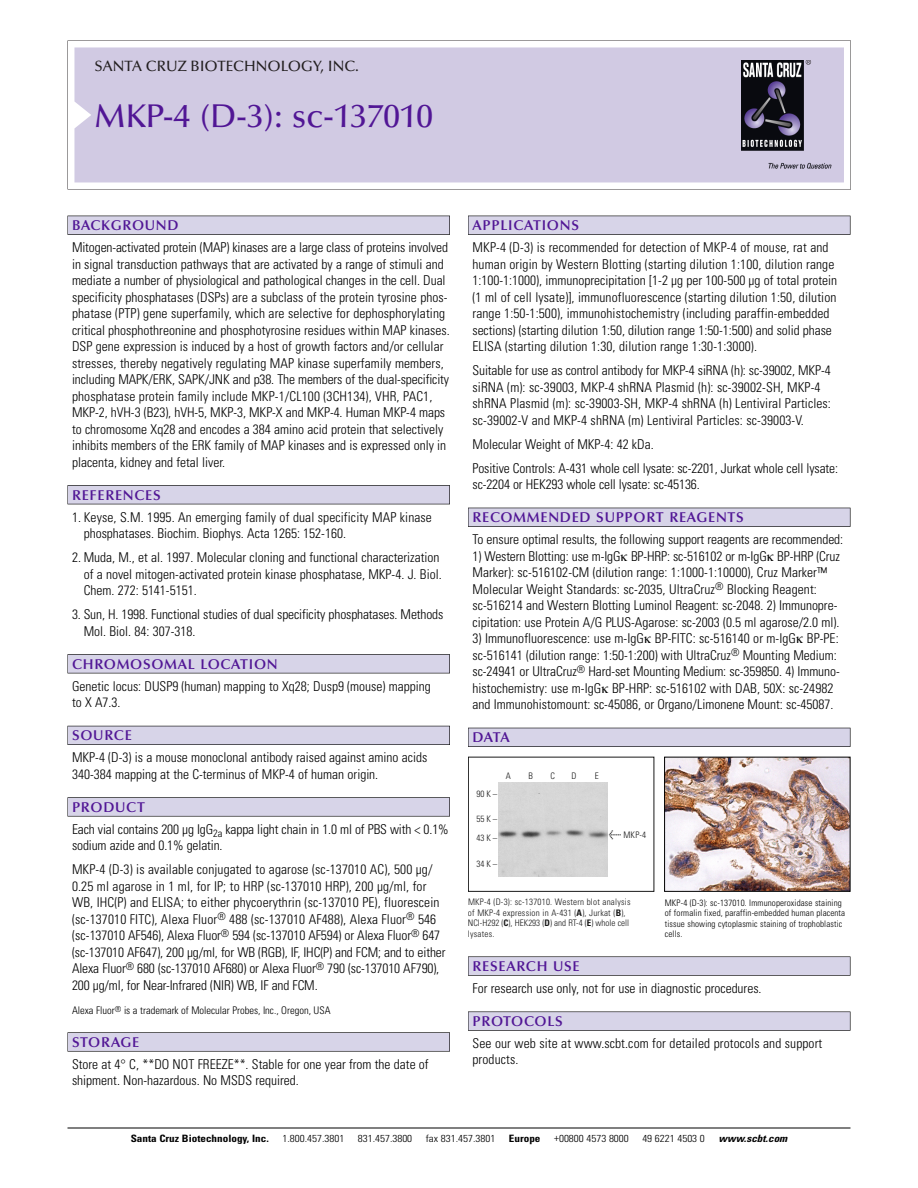
<style>
.page{position:relative;width:918px;height:1188px;background:#fff}
.page>*{position:absolute;margin:0;border:0;box-sizing:border-box;transform-origin:0 0}
.t1{font:500 33px "Optima";color:#511695}
.t2{font:500 15px "Optima";color:#231f20}
.t3{font:600 14.25px "Optima";letter-spacing:.05em;color:#511695}
.t4{font:300 condensed 13.5px/16.5px "Univers";color:#000}
.t5{font:300 condensed 10.5px "Univers";color:#000}
.t6{font:300 condensed 10.2px "Univers";color:#000;scale:1.1 1}
.t7{font:700 condensed 10.2px "Univers";color:#000;scale:1.1 1}
.t8{font:italic 700 condensed 10.2px "Univers";color:#000;scale:1.1 1}
.t9{font:300 condensed 9px/10.5px "Univers";letter-spacing:.025em;color:#191919}
.t10{font:300 condensed 9px/10.5px "Univers";letter-spacing:.015em;color:#000}
.s1{font-family:"Meta Plus";font-weight:400;font-stretch:normal;font-size:10.5px}
.s2{font-weight:700}
</style>
<div class="page">
<svg style="left:68px;top:40px;width:783px;height:149px"></svg>
<div style="left:74px;top:47px;width:770px;height:135px;background:#d1cae3"></div>
<img style="left:741px;top:60px;width:90px;height:108px">
<div style="left:68px;top:216px;width:382px;height:19px;background:#535256"></div>
<div style="left:68px;top:216px;width:381px;height:18px;background:#d7d4e8"></div>
<div style="left:68px;top:485px;width:382px;height:19px;background:#515155"></div>
<div style="left:68px;top:486px;width:381px;height:18px;background:#d7d4e8"></div>
<div style="left:68px;top:654px;width:382px;height:19px;background:#545357"></div>
<div style="left:68px;top:655px;width:381px;height:18px;background:#d7d4e8"></div>
<div style="left:68px;top:726px;width:382px;height:19px;background:#535259"></div>
<div style="left:68px;top:726px;width:381px;height:18px;background:#d7d4e8"></div>
<svg style="left:68px;top:797px;width:382px;height:20px"></svg>
<div style="left:68px;top:798px;width:381px;height:18px;background:#d7d4e8"></div>
<svg style="left:68px;top:1032px;width:382px;height:20px"></svg>
<div style="left:68px;top:1033px;width:381px;height:18px;background:#d7d4e8"></div>
<div style="left:468px;top:216px;width:382px;height:19px;background:#535256"></div>
<div style="left:468px;top:216px;width:382px;height:18px;background:#d7d4e8"></div>
<div style="left:468px;top:508px;width:382px;height:19px;background:#525156"></div>
<div style="left:468px;top:508px;width:382px;height:18px;background:#d7d4e8"></div>
<div style="left:468px;top:728px;width:382px;height:19px;background:#515057"></div>
<div style="left:468px;top:728px;width:382px;height:18px;background:#d7d4e8"></div>
<svg style="left:468px;top:956px;width:382px;height:20px"></svg>
<div style="left:468px;top:957px;width:382px;height:18px;background:#d7d4e8"></div>
<div style="left:468px;top:1012px;width:382px;height:19px;background:#58575a"></div>
<div style="left:468px;top:1012px;width:382px;height:18px;background:#d7d4e8"></div>
<hr style="left:68px;top:1128px;width:782px;height:1px;background:#000">
<img style="left:666px;top:759px;width:182px;height:131px">
<div style="left:664px;top:757px;width:186px;height:135px;border:1px solid #000"></div>
<div style="left:468px;top:757px;width:186px;height:135px;border:1px solid #191919"></div>
<img style="left:498px;top:782px;width:110px;height:95px">
<p class="t2" style="left:94px;top:60px;width:266px">SANTA CRUZ BIOTECHNOLOGY, INC.</p>
<h1 class="t1" style="left:94px;top:102px;width:340px">MKP-4 (D-3): sc-137010</h1>
<p class="t3" style="left:72px;top:219px;width:108px">BACKGROUND</p>
<p class="t4" style="left:72px;top:240px;width:379px">Mitogen-activated protein (MAP) kinases are a large class of proteins involved in signal transduction pathways that are activated by a range of stimuli and mediate a number of physiological and pathological changes in the cell. Dual specificity phosphatases (DSPs) are a subclass of the protein tyrosine phos&shy;phatase (PTP) gene superfamily, which are selective for dephosphorylating critical phosphothreonine and phosphotyrosine residues within MAP kinases.<br>DSP gene expression is induced by a host of growth factors and/or cellular stresses, thereby negatively regulating MAP kinase superfamily members, including MAPK/ERK, SAPK/JNK and p38. The members of the dual-specificity phosphatase protein family include MKP-1/CL100 (3CH134), VHR, PAC1, MKP-2, hVH-3 (B23), hVH-5, MKP-3, MKP-X and MKP-4. Human MKP-4 maps to chromosome Xq28 and encodes a 384 amino acid protein that selectively inhibits members of the ERK family of MAP kinases and is expressed only in placenta, kidney and fetal liver.</p>
<p class="t3" style="left:72px;top:489px;width:90px">REFERENCES</p>
<p class="t4" style="left:84px;top:510px;width:350px;text-indent:-12px">1. Keyse, S.M. 1995. An emerging family of dual specificity MAP kinase phosphatases. Biochim. Biophys. Acta 1265: 152-160.</p>
<p class="t4" style="left:84px;top:550px;width:359px;text-indent:-12px">2. Muda, M., et al. 1997. Molecular cloning and functional characterization of a novel mitogen-activated protein kinase phosphatase, MKP-4. J. Biol.<br>Chem. 272: 5141-5151.</p>
<p class="t4" style="left:84px;top:607px;width:361px;text-indent:-12px">3. Sun, H. 1998. Functional studies of dual specificity phosphatases. Methods<br>Mol. Biol. 84: 307-318.</p>
<p class="t3" style="left:72px;top:658px;width:207px">CHROMOSOMAL LOCATION</p>
<p class="t4" style="left:72px;top:679px;width:360px">Genetic locus: DUSP9 (human) mapping to Xq28; Dusp9 (mouse) mapping to X A7.3.</p>
<p class="t3" style="left:72px;top:729px;width:61px">SOURCE</p>
<p class="t4" style="left:72px;top:751px;width:357px">MKP-4 (D-3) is a mouse monoclonal antibody raised against amino acids<br>340-384 mapping at the C-terminus of MKP-4 of human origin.</p>
<p class="t3" style="left:72px;top:801px;width:74px">PRODUCT</p>
<p class="t4" style="left:72px;top:822px;width:378px">Each vial contains 200 µg IgG<sub>2a</sub> kappa light chain in 1.0 ml of PBS with &lt; 0.1% sodium azide and 0.1% gelatin.</p>
<p class="t4" style="left:72px;top:863px;width:375px">MKP-4 (D-3) is available conjugated to agarose (sc-137010 AC), 500 µg/ 0.25 ml agarose in 1 ml, for IP; to HRP (sc-137010 HRP), 200 µg/ml, for WB, IHC(P) and ELISA; to either phycoerythrin (sc-137010 PE), fluorescein (sc-137010 FITC), Alexa Fluor<sup>®</sup> 488 (sc-137010 AF488), Alexa Fluor<sup>®</sup> 546 (sc-137010 AF546), Alexa Fluor<sup>®</sup> 594 (sc-137010 AF594) or Alexa Fluor<sup>®</sup> 647 (sc-137010 AF647), 200 µg/ml, for WB (RGB), IF, IHC(P) and FCM; and to either Alexa Fluor<sup>®</sup> 680 (sc-137010 AF680) or Alexa Fluor<sup>®</sup> 790 (sc-137010 AF790), 200 µg/ml, for Near-Infrared (NIR) WB, IF and FCM.</p>
<p class="t5" style="left:72px;top:1006px;width:260px">Alexa Fluor<sup>®</sup> is a trademark of Molecular Probes, Inc., Oregon, USA</p>
<p class="t3" style="left:72px;top:1036px;width:69px">STORAGE</p>
<p class="t4" style="left:72px;top:1057px;width:358px">Store at 4° C, **DO NOT FREEZE**. Stable for one year from the date of shipment. Non-hazardous. No MSDS required.</p>
<p class="t3" style="left:473px;top:219px;width:108px">APPLICATIONS</p>
<p class="t4" style="left:473px;top:240px;width:366px">MKP-4 (D-3) is recommended for detection of MKP-4 of mouse, rat and human origin by Western Blotting (starting dilution 1:100, dilution range 1:100-1:1000), immunoprecipitation [1-2 µg per 100-500 µg of total protein (1 ml of cell lysate)], immunofluorescence (starting dilution 1:50, dilution range 1:50-1:500), immunohistochemistry (including paraffin-embedded sections) (starting dilution 1:50, dilution range 1:50-1:500) and solid phase ELISA (starting dilution 1:30, dilution range 1:30-1:3000).</p>
<p class="t4" style="left:473px;top:363px;width:360px">Suitable for use as control antibody for MKP-4 siRNA (h): sc-39002, MKP-4 siRNA (m): sc-39003, MKP-4 shRNA Plasmid (h): sc-39002-SH, MKP-4 shRNA Plasmid (m): sc-39003-SH, MKP-4 shRNA (h) Lentiviral Particles: sc-39002-V and MKP-4 shRNA (m) Lentiviral Particles: sc-39003-V.</p>
<p class="t4" style="left:473px;top:433px;width:367px;line-height:24px">Molecular Weight of MKP-4: 42 kDa.<br>Positive Controls: A-431 whole cell lysate: sc-2201, Jurkat whole cell lysate:</p>
<p class="t4" style="left:473px;top:477px;width:229px">sc-2204 or HEK293 whole cell lysate: sc-45136.</p>
<p class="t3" style="left:473px;top:511px;width:273px">RECOMMENDED SUPPORT REAGENTS</p>
<p class="t4" style="left:473px;top:532px;width:372px">To ensure optimal results, the following support reagents are recommended:</p>
<p class="t4" style="left:473px;top:549px;width:369px">1) Western Blotting: use m-IgG BP-HRP: sc-516102 or m-IgG BP-HRP (Cruz Marker): sc-516102-CM (dilution range: 1:1000-1:10000), Cruz Marker™ Molecular Weight Standards: sc-2035, UltraCruz<sup>®</sup> Blocking Reagent: sc-516214 and Western Blotting Luminol Reagent: sc-2048. 2) Immunopre&shy;cipitation: use Protein A/G PLUS-Agarose: sc-2003 (0.5 ml agarose/2.0 ml).</p>
<p class="t4" style="left:473px;top:631px;width:369px">3) Immunofluorescence: use m-IgG BP-FITC: sc-516140 or m-IgG BP-PE: sc-516141 (dilution range: 1:50-1:200) with UltraCruz<sup>®</sup> Mounting Medium: sc-24941 or UltraCruz<sup>®</sup> Hard-set Mounting Medium: sc-359850. 4) Immuno&shy;histochemistry: use m-IgG BP-HRP: sc-516102 with DAB, 50X: sc-24982 and Immunohistomount: sc-45086, or Organo/Limonene Mount: sc-45087.</p>
<p class="t3" style="left:473px;top:731px;width:39px">DATA</p>
<p class="t9" style="left:476px;top:790px;width:22px">90K–</p>
<p class="t9" style="left:476px;top:810px;width:22px;line-height:18.9px">55K–<br>43K–</p>
<p class="t9" style="left:476px;top:859px;width:22px">34K–</p>
<p class="t9" style="left:506px;top:771px;width:7px">A</p>
<p class="t9" style="left:529px;top:771px;width:6px">B</p>
<p class="t9" style="left:551px;top:771px;width:6px">C</p>
<p class="t9" style="left:572px;top:771px;width:7px">D</p>
<p class="t9" style="left:595px;top:771px;width:5px">E</p>
<p class="t9" style="left:609px;top:831px;width:39px"><span class="s1">&lt;</span> MKP-4</p>
<p class="t9" style="left:468px;top:898px;width:164px">MKP-4 (D-3): sc-137010. Western blot analysis of MKP-4 expression in A-431 (<span class="s2">A</span>), Jurkat (<span class="s2">B</span>), NCI-H292 (<span class="s2">C</span>), HEK293 (<span class="s2">D</span>) and RT-4 (<span class="s2">E</span>) whole cell lysates.</p>
<p class="t10" style="left:665px;top:898px;width:182px">MKP-4 (D-3): sc-137010. Immunoperoxidase staining of formalin fixed, paraffin-embedded human placenta tissue showing cytoplasmic staining of trophoblastic cells.</p>
<p class="t3" style="left:473px;top:960px;width:109px">RESEARCH USE</p>
<p class="t4" style="left:473px;top:981px;width:291px">For research use only, not for use in diagnostic procedures.</p>
<p class="t3" style="left:473px;top:1015px;width:92px">PROTOCOLS</p>
<p class="t4" style="left:473px;top:1036px;width:351px">See our web site at www.scbt.com for detailed protocols and support products.</p>
<p class="t7" style="left:131px;top:1135px;width:127px">Santa Cruz Biotechnology, Inc.</p>
<p class="t6" style="left:282px;top:1135px;width:58px">1.800.457.3801</p>
<p class="t6" style="left:358px;top:1135px;width:51px">831.457.3800</p>
<p class="t6" style="left:426px;top:1135px;width:65px">fax 831.457.3801</p>
<p class="t7" style="left:509px;top:1135px;width:30px">Europe</p>
<p class="t6" style="left:554px;top:1135px;width:69px">+00800 4573 8000</p>
<p class="t6" style="left:642px;top:1135px;width:58px">49 6221 4503 0</p>
<p class="t8" style="left:719px;top:1135px;width:66px">www.scbt.com</p>
</div>
